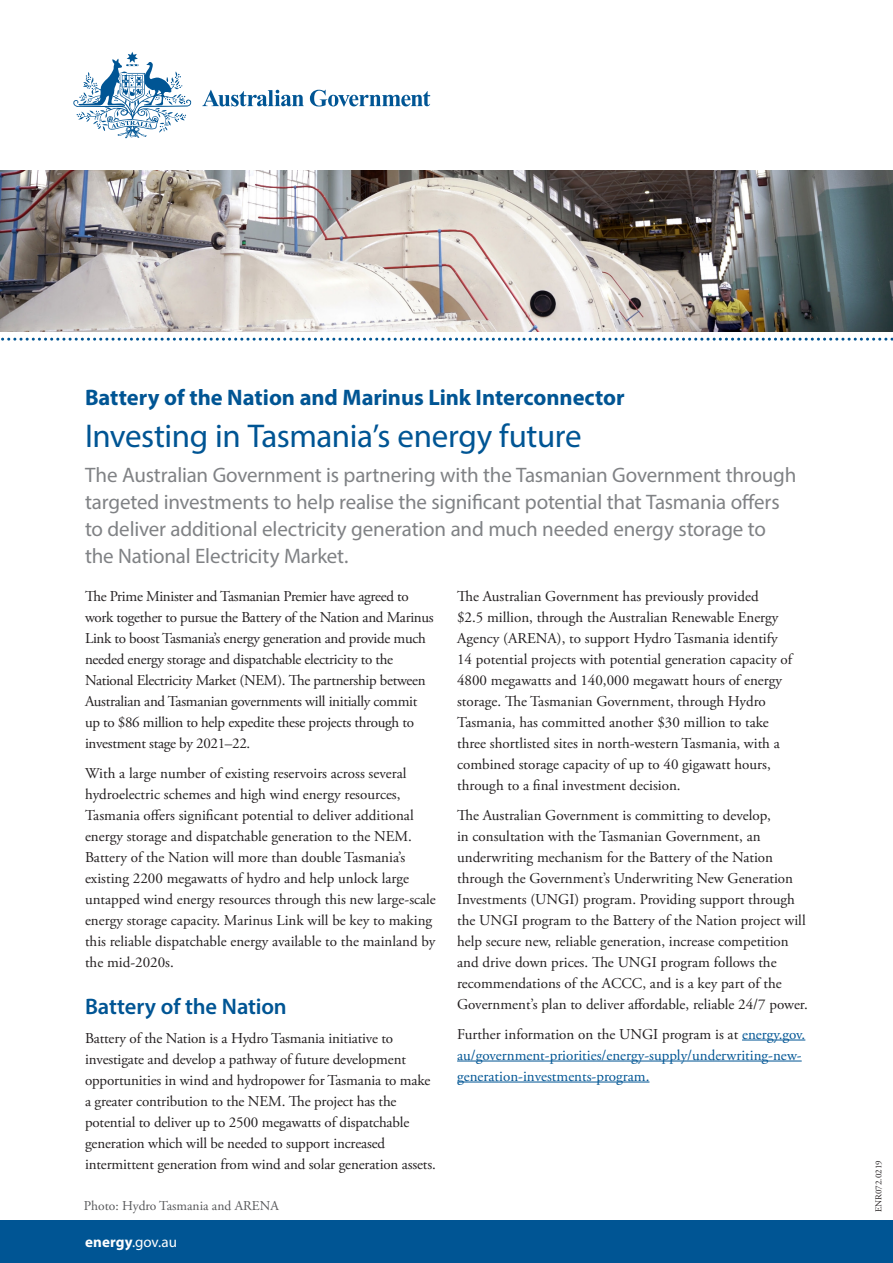
<style>
.page{position:relative;width:893px;height:1263px;background:#fff}
.page>*{position:absolute;margin:0;border:0;box-sizing:border-box;transform-origin:0 0}
.Subhead_1{font:33px "Myriad Pro";letter-spacing:-.015em;color:#005594}
.Subhead_2{font:700 22.5px "Myriad Pro";letter-spacing:-.005em;color:#005594}
.Subhead_2-2{font:600 22.5px "Myriad Pro";letter-spacing:-.005em;color:#005594}
.Intro{font:21px/27px "Myriad Pro";letter-spacing:-.01em;color:#808285}
.Text{font:15px/21px "Adobe Garamond Pro";color:#231f20}
.Text-2{font:15px/21px "Adobe Garamond Pro";letter-spacing:-.02em;color:#231f20}
.Text-3{font:15px/21px "Adobe Garamond Pro";color:#005594}
.t1{font:15px "Myriad Pro";color:#fff}
.t2{font:13.5px "Adobe Garamond Pro";color:#57585a}
.t3{font:9px "Adobe Garamond Pro";color:#231f20}
.s1{color:#231f20}
.s2{font-weight:700}
</style>
<div class="page">
<div style="left:0;top:1220px;width:893px;height:43px;background:#005594"></div>
<svg style="left:1px;top:338px;width:892px;height:3px"></svg>
<img style="left:0;top:170px;width:893px;height:162px">
<hr style="left:742px;top:1040px;width:63px;height:1px;background:#005594">
<hr style="left:457px;top:1061px;width:345px;height:1px;background:#005594">
<hr style="left:457px;top:1082px;width:192px;height:1px;background:#005594">
<svg style="left:73px;top:52px;width:357px;height:86px"></svg>
<h2 class="Subhead_2" style="left:85px;top:383px;width:541px">Battery of the Nation and Marinus Link Interconnector</h2>
<h1 class="Subhead_1" style="left:85px;top:415px;width:498px">Investing in Tasmania’s energy future</h1>
<p class="Intro" style="left:85px;top:462px;width:713px">The Australian Government is partnering with the Tasmanian Government through targeted investments to help realise the significant potential that Tasmania offers to deliver additional electricity generation and much needed energy storage to the National Electricity Market.</p>
<p class="Text-2" style="left:85px;top:587px;width:350px">The Prime Minister and Tasmanian Premier have agreed to work together to pursue the Battery of the Nation and Marinus Link to boost Tasmania’s energy generation and provide much needed energy storage and dispatchable electricity to the National Electricity Market (NEM). The partnership between Australian and Tasmanian governments will initially commit up to $86 million to help expedite these projects through to investment stage by 2021–22.</p>
<p class="Text" style="left:85px;top:763px;width:352px">With a large number of existing reservoirs across several hydroelectric schemes and high wind energy resources, Tasmania offers significant potential to deliver additional energy storage and dispatchable generation to the NEM.<br>Battery of the Nation will more than double Tasmania’s existing 2200 megawatts of hydro and help unlock large untapped wind energy resources through this new large-scale energy storage capacity. Marinus Link will be key to making this reliable dispatchable energy available to the mainland by the mid-2020s.</p>
<h2 class="Subhead_2-2" style="left:85px;top:992px;width:203px">Battery of the Nation</h2>
<p class="Text" style="left:85px;top:1028px;width:352px">Battery of the Nation is a Hydro Tasmania initiative to investigate and develop a pathway of future development opportunities in wind and hydropower for Tasmania to make a greater contribution to the NEM. The project has the potential to deliver up to 2500 megawatts of dispatchable generation which will be needed to support increased intermittent generation from wind and solar generation assets.</p>
<p class="Text" style="left:457px;top:587px;width:336px">The Australian Government has previously provided<br>$2.5 million, through the Australian Renewable Energy Agency (ARENA), to support Hydro Tasmania identify 14 potential projects with potential generation capacity of 4800 megawatts and 140,000 megawatt hours of energy storage. The Tasmanian Government, through Hydro Tasmania, has committed another $30 million to take three shortlisted sites in north-western Tasmania, with a combined storage capacity of up to 40 gigawatt hours, through to a final investment decision.</p>
<p class="Text" style="left:457px;top:805px;width:352px">The Australian Government is committing to develop,<br>in consultation with the Tasmanian Government, an underwriting mechanism for the Battery of the Nation through the Government’s Underwriting New Generation Investments (UNGI) program. Providing support through the UNGI program to the Battery of the Nation project will help secure new, reliable generation, increase competition and drive down prices. The UNGI program follows the recommendations of the ACCC, and is a key part of the Government’s plan to deliver affordable, reliable 24/7 power.</p>
<p class="Text-3" style="left:457px;top:1024px;width:350px"><span class="s1">Further information on the UNGI program is at</span> energy.gov. au/government-priorities/energy-supply/underwriting-new&shy;generation-investments-program.</p>
<p class="t2" style="left:84px;top:1198px;width:196px">Photo: Hydro Tasmania and ARENA</p>
<p class="t1" style="left:85px;top:1233px;width:93px"><span class="s2">energy</span>.gov.au</p>
<p class="t3" style="left:873px;top:1212px;width:53px;rotate:-90deg">ENR072.0219</p>
</div>
